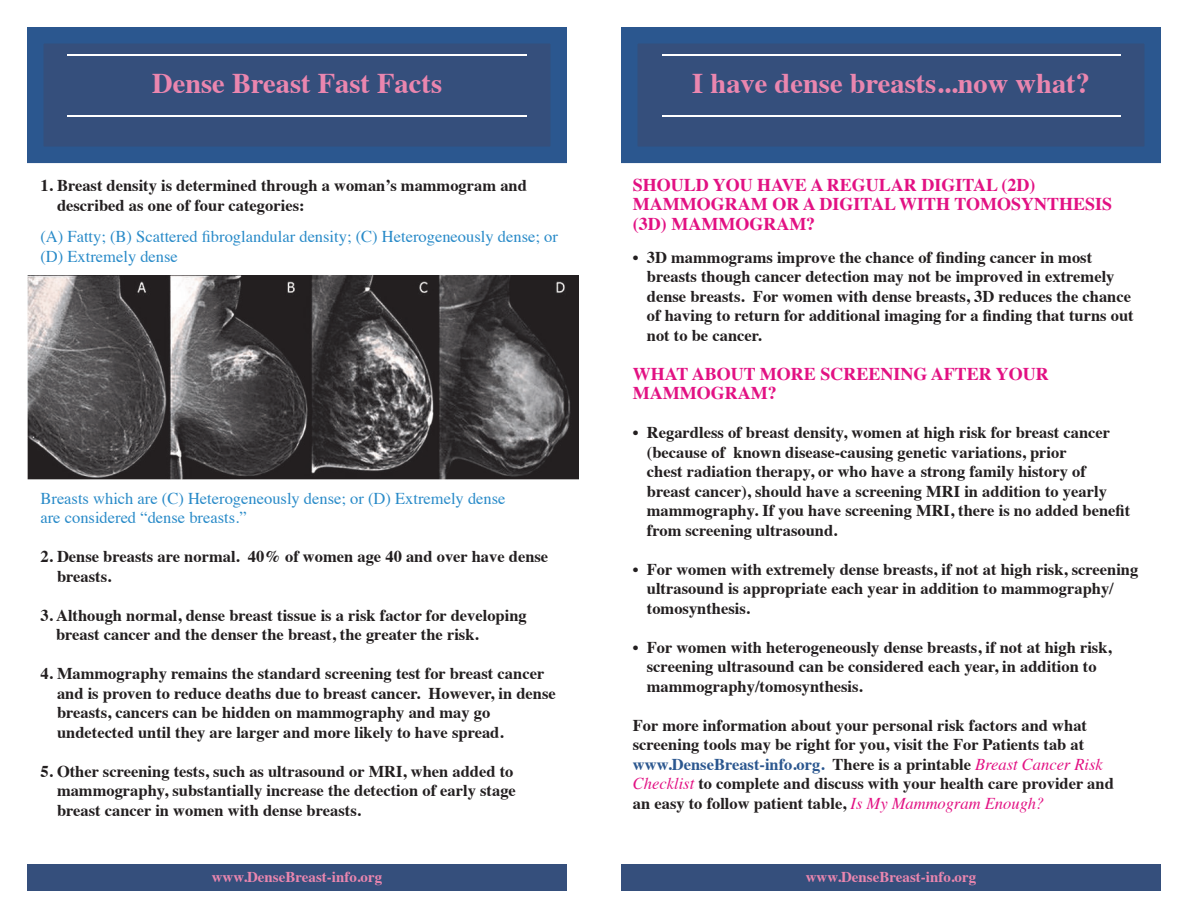
<style>
.page{position:relative;width:1188px;height:918px;background:#fff}
.page>*{position:absolute;margin:0;border:0;box-sizing:border-box;transform-origin:0 0}
.t1{font:700 28.5px "Times";color:#ea86af}
.t2{font:700 18px/19.5px "Times";color:#e21183}
.t3{font:700 16.5px/19.5px "Times";color:#231f20}
.t4{font:16.5px/19.5px "Times";color:#288ac8}
.t5{font:700 15px "Times";color:#ea86af}
.s1{color:#2b578f}
.s2{font-weight:400;font-style:italic;color:#e21183}
</style>
<div class="page">
<img style="left:27px;top:276px;width:551px;height:204px">
<div style="left:27px;top:27px;width:540px;height:136px;background:#354f7c;border:16px solid #2b578f"></div>
<hr style="left:68px;top:55px;width:459px;height:1px;background:#fff">
<hr style="left:68px;top:115px;width:459px;height:2px;background:#fff">
<div style="left:621px;top:27px;width:540px;height:136px;background:#354f7c;border:16px solid #2b578f"></div>
<hr style="left:662px;top:55px;width:459px;height:1px;background:#fff">
<hr style="left:662px;top:115px;width:459px;height:2px;background:#fff">
<div style="left:621px;top:865px;width:540px;height:26px;background:#354f7c"></div>
<div style="left:27px;top:865px;width:540px;height:26px;background:#354f7c"></div>
<h1 class="t1" style="left:152px;top:56px;width:291px">Dense Breast Fast Facts</h1>
<h1 class="t1" style="left:692px;top:56px;width:399px">I have dense breasts...now what?</h1>
<p class="t3" style="left:57px;top:174px;width:471px;text-indent:-16px">1. Breast density is determined through a woman’s mammogram and described as one of four categories:</p>
<p class="t4" style="left:40px;top:226px;width:519px">(A) Fatty; (B) Scattered fibroglandular density; (C) Heterogeneously dense; or (D) Extremely dense</p>
<p class="t4" style="left:40px;top:487px;width:467px">Breasts which are (C) Heterogeneously dense; or (D) Extremely dense are considered “dense breasts.”</p>
<p class="t3" style="left:57px;top:545px;width:493px;text-indent:-16px">2. Dense breasts are normal. 40% of women age 40 and over have dense breasts.</p>
<p class="t3" style="left:56px;top:604px;width:472px;text-indent:-16px">3. Although normal, dense breast tissue is a risk factor for developing breast cancer and the denser the breast, the greater the risk.</p>
<p class="t3" style="left:57px;top:662px;width:500px;text-indent:-16px">4. Mammography remains the standard screening test for breast cancer and is proven to reduce deaths due to breast cancer. However, in dense breasts, cancers can be hidden on mammography and may go undetected until they are larger and more likely to have spread.</p>
<p class="t3" style="left:57px;top:760px;width:460px;text-indent:-16px">5. Other screening tests, such as ultrasound or MRI, when added to mammography, substantially increase the detection of early stage breast cancer in women with dense breasts.</p>
<p class="t2" style="left:633px;top:173px;width:481px">SHOULD YOU HAVE A REGULAR DIGITAL (2D)<br>MAMMOGRAM OR A DIGITAL WITH TOMOSYNTHESIS (3D) MAMMOGRAM?</p>
<p class="t3" style="left:647px;top:246px;width:488px;text-indent:-14px">• 3D mammograms improve the chance of finding cancer in most breasts though cancer detection may not be improved in extremely dense breasts. For women with dense breasts, 3D reduces the chance of having to return for additional imaging for a finding that turns out not to be cancer.</p>
<p class="t2" style="left:633px;top:362px;width:417px">WHAT ABOUT MORE SCREENING AFTER YOUR<br>MAMMOGRAM?</p>
<p class="t3" style="left:647px;top:421px;width:485px;text-indent:-14px">• Regardless of breast density, women at high risk for breast cancer (because of known disease-causing genetic variations, prior<br>chest radiation therapy, or who have a strong family history of breast cancer), should have a screening MRI in addition to yearly mammography. If you have screening MRI, there is no added benefit from screening ultrasound.</p>
<p class="t3" style="left:647px;top:558px;width:493px;text-indent:-14px">• For women with extremely dense breasts, if not at high risk, screening ultrasound is appropriate each year in addition to mammography/ tomosynthesis.</p>
<p class="t3" style="left:647px;top:636px;width:466px;text-indent:-14px">• For women with heterogeneously dense breasts, if not at high risk, screening ultrasound can be considered each year, in addition to mammography/tomosynthesis.</p>
<p class="t3" style="left:633px;top:714px;width:482px">For more information about your personal risk factors and what screening tools may be right for you, visit the For Patients tab at <span class="s1">www.DenseBreast-info.org.</span> There is a printable <span class="s2">Breast Cancer Risk Checklist</span> to complete and discuss with your health care provider and an easy to follow patient table, <span class="s2">Is My Mammogram Enough?</span></p>
<p class="t5" style="left:212px;top:863px;width:172px">www.DenseBreast-info.org</p>
<p class="t5" style="left:806px;top:863px;width:172px">www.DenseBreast-info.org</p>
</div>
